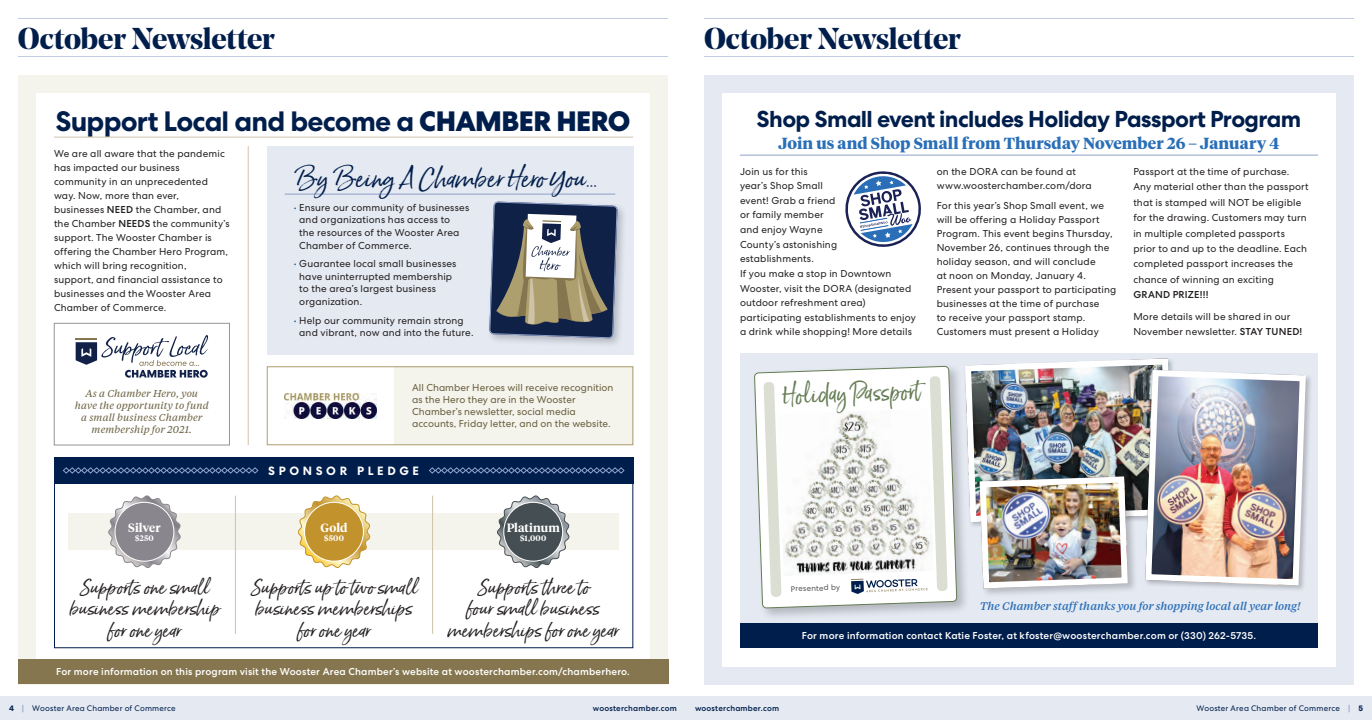
<style>
.page{position:relative;width:1372px;height:720px;background:#fff}
.page>*{position:absolute;margin:0;border:0;box-sizing:border-box;transform-origin:0 0}
.t1{font:700 30px "Noe Display";letter-spacing:-.015em;color:#001e4b}
.t2{font:700 28px "Centra No 2";letter-spacing:-.03em;color:#001e4b}
.t3{font:24px "Born Ready Slanted";letter-spacing:.015em;color:#001e4b}
.t4{font:24px "Born Ready Upright";color:#647b53}
.t5{font:700 23px "Centra No 2";letter-spacing:-.03em;color:#001e4b}
.t6{font:18px/21.6px "Born Ready Slanted";letter-spacing:.01em;color:#231f20;text-align:center}
.t7{font:700 16px "Tiempos Headline";letter-spacing:.005em;color:#296eb7}
.t8{font:600 12px "Tiempos Headline";color:#fff}
.t9{font:700 12px "Centra No 2";letter-spacing:.305em;color:#fff}
.t10{font:italic 500 11px "Tiempos Text";letter-spacing:-.005em;color:#296eb7}
.t11{font:10px/14.6px "Centra No 2";letter-spacing:.015em;color:#231f20}
.t12{font:500 10px "Centra No 2";letter-spacing:.015em;color:#fff}
.t13{font:10px/12px "Centra No 2";letter-spacing:.005em;color:#695f3e}
.t14{font:italic 10px/12px "Tiempos Text";letter-spacing:.01em;color:#695f3e;text-align:center}
.t15{font:500 10px "Centra No 2";letter-spacing:.02em;color:#231f20}
.t16{font:8px "Centra No 2";letter-spacing:.025em;color:#001e4b}
.t17{font:500 8px "Centra No 2";letter-spacing:.025em;color:#001e4b}
.t18{font:600 8px "Tiempos Headline";letter-spacing:.03em;color:#fff}
.t19{font:8px "Centra No 2";color:#57585a}
.s1{font-weight:800}
.s2{font-weight:500}
.s3{color:#1e68a6}
.s4{font-weight:700}
.s5{font-weight:500;color:#8ea1ca}
</style>
<div class="page">
<div style="left:704px;top:75px;width:650px;height:609px;background:#e4e9f2"></div>
<div style="left:722px;top:93px;width:614px;height:573px;background:#fff"></div>
<div style="left:18px;top:75px;width:650px;height:609px;background:#f4f3ec"></div>
<div style="left:36px;top:93px;width:614px;height:573px;background:#fff"></div>
<div style="left:267px;top:146px;width:366px;height:208px;background:#e4e9f2"></div>
<div style="left:740px;top:353px;width:578px;height:270px;background:#e4e9f2"></div>
<hr style="left:18px;top:18px;width:650px;height:1px;background:#c1cbe2">
<hr style="left:18px;top:56px;width:650px;height:1px;background:#c1cbe2">
<hr style="left:704px;top:18px;width:650px;height:1px;background:#c1cbe2">
<hr style="left:704px;top:56px;width:650px;height:1px;background:#c1cbe2">
<div style="left:740px;top:623px;width:578px;height:25px;background:#001e4b"></div>
<svg style="left:845px;top:171px;width:76px;height:76px"></svg>
<hr style="left:740px;top:155px;width:578px;height:1px;background:#8ea1ca">
<div style="left:1144px;top:369px;width:169px;height:224px;background:#231f20;opacity:.25"></div>
<div style="left:978px;top:475px;width:160px;height:123px;background:#231f20;opacity:.25"></div>
<img style="left:970px;top:358px;width:339px;height:234px">
<div style="left:752px;top:363px;width:218px;height:258px;background:#231f20;opacity:.25"></div>
<svg style="left:755px;top:366px;width:202px;height:242px;background:#e9ebeb"></svg>
<img style="left:781px;top:409px;width:70px;height:167px">
<svg style="left:764px;top:382px;width:17px;height:215px;background:#e8eae3"></svg>
<svg style="left:851px;top:376px;width:97px;height:218px;background:#e6e7e5"></svg>
<hr style="left:248px;top:146px;width:1px;height:299px;background:#cfc4a9">
<hr style="left:54px;top:137px;width:579px;height:1px;background:#cfc4a9">
<hr style="left:285px;top:194px;width:330px;height:1px;background:#8ea1ca">
<div style="left:68px;top:514px;width:551px;height:36px;background:#f4f3ec"></div>
<svg style="left:108px;top:496px;width:73px;height:72px"></svg>
<svg style="left:115px;top:502px;width:59px;height:60px"></svg>
<div style="left:116px;top:503px;width:57px;height:58px;background:#8a868e;border-radius:50%"></div>
<svg style="left:298px;top:496px;width:72px;height:72px"></svg>
<svg style="left:304px;top:502px;width:60px;height:60px"></svg>
<div style="left:305px;top:503px;width:58px;height:58px;background:#c2922d;border-radius:50%"></div>
<svg style="left:497px;top:496px;width:72px;height:72px"></svg>
<svg style="left:503px;top:502px;width:60px;height:60px"></svg>
<div style="left:504px;top:503px;width:58px;height:58px;background:#454f53;border-radius:50%"></div>
<hr style="left:235px;top:496px;width:1px;height:138px;background:#cfc4a9">
<hr style="left:432px;top:496px;width:1px;height:138px;background:#cfc4a9">
<div style="left:54px;top:323px;width:176px;height:122px;border:1px solid #939598"></div>
<svg style="left:76px;top:335px;width:132px;height:43px"></svg>
<div style="left:54px;top:457px;width:579px;height:27px;background:#001e4b"></div>
<svg style="left:63px;top:467px;width:196px;height:7px"></svg>
<svg style="left:429px;top:467px;width:196px;height:7px"></svg>
<div style="left:394px;top:366px;width:239px;height:79px;background:#f4f3ec"></div>
<div style="left:267px;top:366px;width:366px;height:79px;border:1px solid #ad9d6e"></div>
<img style="left:285px;top:393px;width:91px;height:25px">
<div style="left:486px;top:199px;width:142px;height:149px;background:#231f20;opacity:.25"></div>
<svg style="left:489px;top:201px;width:129px;height:138px;background:#6d727a"></svg>
<div style="left:18px;top:659px;width:650px;height:25px;background:#85764f"></div>
<div style="left:0;top:696px;width:1372px;height:24px;background:#e4e9f2"></div>
<h1 class="t1" style="left:18px;top:19px;width:258px">October Newsletter</h1>
<h1 class="t1" style="left:704px;top:19px;width:258px">October Newsletter</h1>
<h2 class="t2" style="left:56px;top:104px;width:576px">Support Local and become a <span class="s1">CHAMBER HERO</span></h2>
<p class="t11" style="left:54px;top:146px;width:177px;line-height:14px">We are all aware that the pandemic has impacted our business community in an unprecedented way. Now, more than ever, businesses <span class="s2">NEED</span> the Chamber, and the Chamber <span class="s2">NEEDS</span> the community’s support. The Wooster Chamber is offering the Chamber Hero Program, which will bring recognition,<br>support, and financial assistance to businesses and the Wooster Area<br>Chamber of Commerce.</p>
<p class="t14" style="left:75px;top:387px;width:135px">As a Chamber Hero, you have the opportunity to fund a small business Chamber membership for 2021.</p>
<p class="t8" style="left:128px;top:519px;width:34px">Silver</p>
<p class="t18" style="left:135px;top:533px;width:20px">$250</p>
<h3 class="t6" style="left:69px;top:576px;width:152px">Supports one small business membership for one year</h3>
<h3 class="t3" style="left:294px;top:163px;width:304px">By Being A Chamber Hero You...</h3>
<p class="t11" style="left:299px;top:201px;width:171px;line-height:12.6px;text-indent:-6px"><span class="s3">•</span> Ensure our community of businesses and organizations has access to<br>the resources of the Wooster Area<br>Chamber of Commerce.</p>
<p class="t11" style="left:299px;top:257px;width:159px;line-height:12.6px;text-indent:-6px"><span class="s3">•</span> Guarantee local small businesses have uninterrupted membership to the area’s largest business organization.</p>
<p class="t11" style="left:299px;top:314px;width:176px;line-height:12.6px;text-indent:-6px"><span class="s3">•</span> Help our community remain strong and vibrant, now and into the future.</p>
<p class="t13" style="left:412px;top:382px;width:203px">All Chamber Heroes will receive recognition as the Hero they are in the Wooster Chamber’s newsletter, social media accounts, Friday letter, and on the website.</p>
<p class="t9" style="left:268px;top:463px;width:152px">SPONSOR PLEDGE</p>
<p class="t8" style="left:320px;top:519px;width:29px">Gold</p>
<p class="t18" style="left:324px;top:533px;width:21px">$500</p>
<h3 class="t6" style="left:250px;top:576px;width:171px">Supports up to two small business memberships for one year</h3>
<p class="t8" style="left:507px;top:519px;width:55px">Platinum</p>
<p class="t18" style="left:520px;top:533px;width:28px">$1,000</p>
<h3 class="t6" style="left:448px;top:576px;width:173px">Supports three to<br>four small business memberships for one year</h3>
<h3 class="t5" style="left:757px;top:106px;width:546px">Shop Small event includes Holiday Passport Program</h3>
<h3 class="t7" style="left:778px;top:132px;width:503px">Join us and Shop Small from Thursday November 26 – January 4</h3>
<p class="t11" style="left:740px;top:164px;width:177px">Join us for this<br>year’s Shop Small<br>event! Grab a friend<br>or family member<br>and enjoy Wayne<br>County’s astonishing<br>establishments.<br>If you make a stop in Downtown<br>Wooster, visit the DORA (designated outdoor refreshment area) participating establishments to enjoy a drink while shopping! More details</p>
<p class="t11" style="left:937px;top:164px;width:157px;line-height:14.1px">on the DORA can be found at www.woosterchamber.com/dora</p>
<p class="t11" style="left:937px;top:198px;width:181px;line-height:14.1px">For this year’s Shop Small event, we will be offering a Holiday Passport Program. This event begins Thursday, November 26, continues through the holiday season, and will conclude<br>at noon on Monday, January 4.<br>Present your passport to participating businesses at the time of purchase<br>to receive your passport stamp.<br>Customers must present a Holiday</p>
<h3 class="t4" style="left:783px;top:381px;width:139px;rotate:-2deg">Holiday Pass port</h3>
<p class="t11" style="left:1133px;top:163px;width:177px;line-height:15.5px">Passport at the time of purchase.<br>Any material other than the passport that is stamped will NOT be eligible for the drawing. Customers may turn in multiple completed passports prior to and up to the deadline. Each completed passport increases the chance of winning an exciting</p>
<p class="t15" style="left:1133px;top:289px;width:77px">GRAND PRIZE!!!</p>
<p class="t11" style="left:1133px;top:309px;width:171px;line-height:15.5px">More details will be shared in our<br>November newsletter. <span class="s2">STAY TUNED!</span></p>
<p class="t19" style="left:790px;top:584px;width:51px;rotate:-2deg">Presented by</p>
<p class="t10" style="left:980px;top:599px;width:322px">The Chamber staff thanks you for shopping local all year long!</p>
<p class="t12" style="left:802px;top:630px;width:456px">For more information contact Katie Foster, at kfoster@woosterchamber.com or (330) 262-5735.</p>
<p class="t12" style="left:56px;top:666px;width:575px">For more information on this program visit the Wooster Area Chamber’s website at woosterchamber.com/chamberhero.</p>
<p class="t16" style="left:9px;top:704px;width:168px"><span class="s4">4</span> <span class="s5">|</span> Wooster Area Chamber of Commerce</p>
<p class="t17" style="left:593px;top:703px;width:86px">woosterchamber.com</p>
<p class="t17" style="left:695px;top:703px;width:86px">woosterchamber.com</p>
<p class="t16" style="left:1197px;top:704px;width:168px">Wooster Area Chamber of Commerce <span class="s5">|</span> <span class="s4">5</span></p>
</div>
